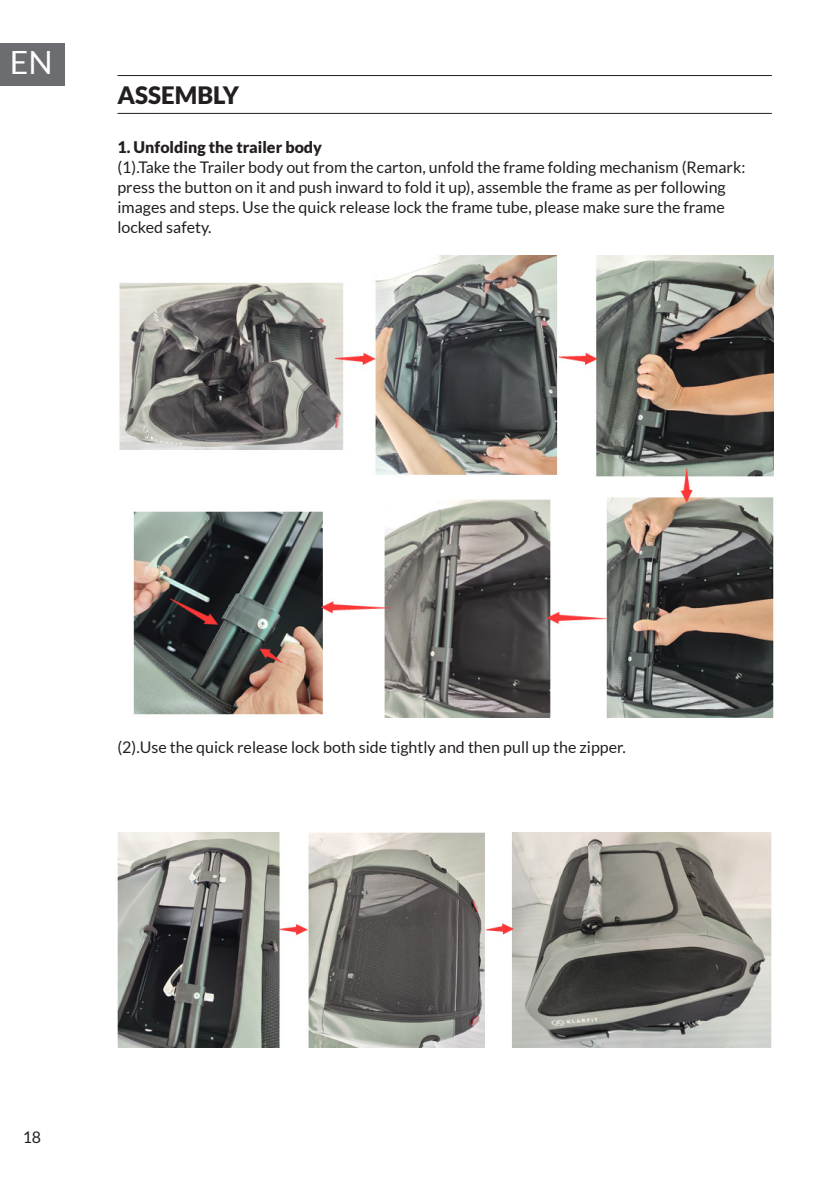
<style>
.page{position:relative;width:840px;height:1191px;background:#fff}
.page>*{position:absolute;margin:0;border:0;box-sizing:border-box;transform-origin:0 0}
.t1{font:32px "Lato";color:#fff}
.t2{font:900 24px "Lato";color:#231f20}
.t3{font:16px/20px "Lato";color:#231f20}
.t4{font:900 16px "Lato";color:#231f20}
</style>
<div class="page">
<div style="left:0;top:43px;width:65px;height:42px;background:#6c6d70"></div>
<hr style="left:117px;top:75px;width:654px;height:1px;background:#231f20">
<hr style="left:117px;top:113px;width:654px;height:1px;background:#231f20">
<img style="left:119px;top:255px;width:653px;height:462px">
<img style="left:117px;top:832px;width:654px;height:215px">
<h1 class="t1" style="left:10px;top:45px;width:44px">EN</h1>
<h2 class="t2" style="left:117px;top:82px;width:123px">ASSEMBLY</h2>
<p class="t4" style="left:117px;top:137px;width:206px">1. Unfolding the trailer body</p>
<p class="t3" style="left:117px;top:157px;width:629px">(1).Take the Trailer body out from the carton, unfold the frame folding mechanism (Remark: press the button on it and push inward to fold it up), assemble the frame as per following images and steps. Use the quick release lock the frame tube, please make sure the frame locked safety.</p>
<p class="t3" style="left:117px;top:737px;width:509px">(2).Use the quick release lock both side tightly and then pull up the zipper.</p>
<p class="t3" style="left:23px;top:1127px;width:20px">18</p>
</div>
